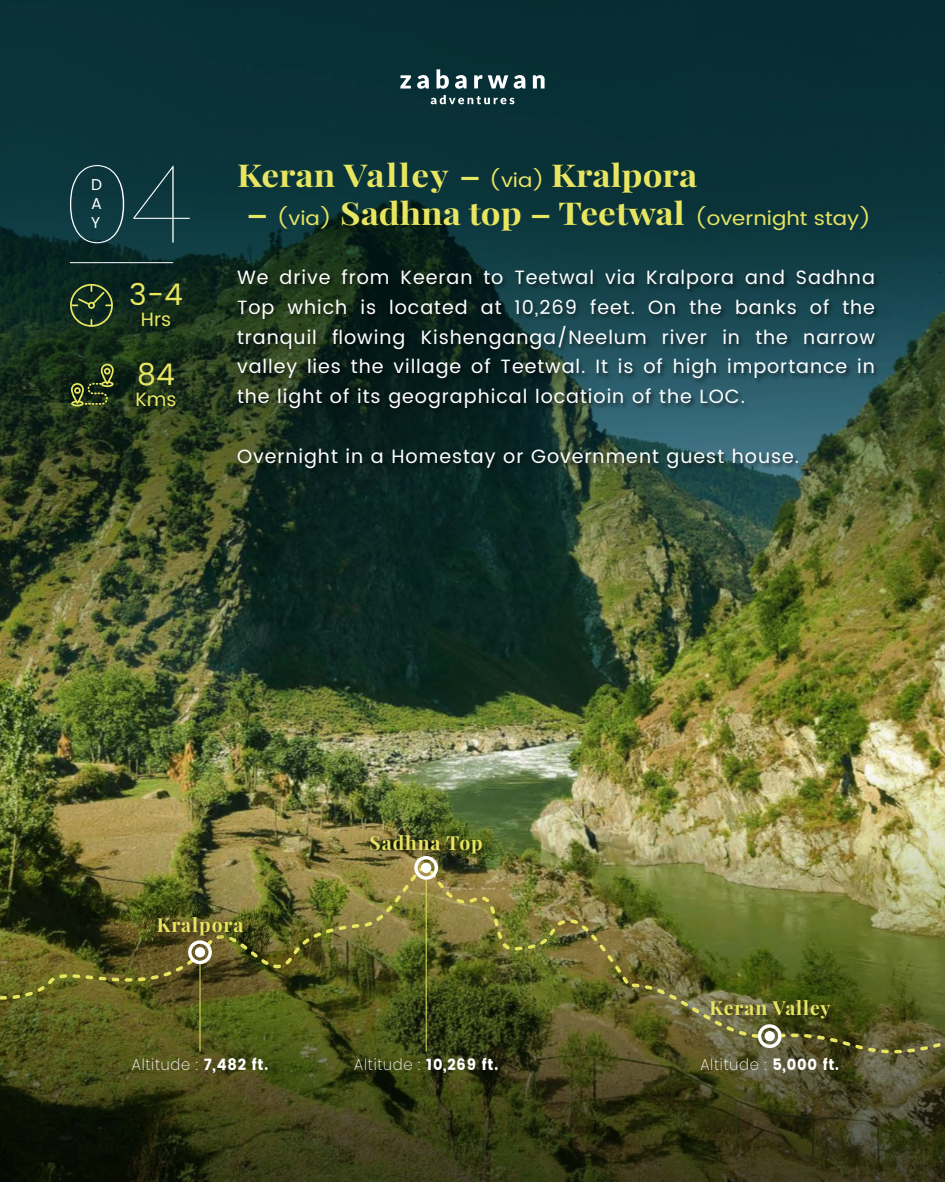
<style>
.page{position:relative;width:945px;height:1182px;background:#fff}
.page>*{position:absolute;margin:0;border:0;box-sizing:border-box;transform-origin:0 0}
.t1{font:100 109.38px "Lato";color:#fff}
.t2{font:700 31.5px "Playfair Display";color:#e8e660;scale:1.12 1}
.t3{font:29.75px "Poppins";color:#e8e660}
.t4{font:19.25px/29.8px "Poppins";letter-spacing:.05em;color:#fff;text-align:justify}
.t5{font:19.25px "Poppins";color:#e8e660;scale:1.12 1}
.t6{font:700 19.25px "Playfair Display";letter-spacing:.05em;color:#e8e660}
.t7{font:19.25px "Poppins";color:#e8e660}
.t8{font:200 15.75px "Poppins";letter-spacing:.05em;color:#fff;scale:.93 1}
.t9{font:15.75px/18.9px "Poppins";color:#fff;text-align:justify}
.s1{font-family:"Poppins";font-weight:400;font-size:19.25px}
.s2{font-family:"Playfair Display";font-weight:700;font-size:31.5px}
.s3{font-weight:400}
</style>
<div class="page">
<img style="left:0;top:0;width:945px;height:1181px">
<img style="left:336px;top:823px;width:182px;height:36px">
<img style="left:233px;top:265px;width:657px;height:455px">
<svg style="left:70px;top:284px;width:43px;height:43px;background:#344b2a"></svg>
<svg style="left:71px;top:363px;width:43px;height:43px;background:#3b4a23"></svg>
<hr style="left:70px;top:262px;width:103px;height:1px;background:#fff">
<svg style="left:533px;top:75px;width:12px;height:13px"></svg>
<svg style="left:437px;top:69px;width:12px;height:20px"></svg>
<svg style="left:514px;top:75px;width:11px;height:14px"></svg>
<svg style="left:417px;top:75px;width:12px;height:14px"></svg>
<svg style="left:455px;top:75px;width:12px;height:14px"></svg>
<svg style="left:400px;top:75px;width:11px;height:13px"></svg>
<svg style="left:474px;top:75px;width:34px;height:13px"></svg>
<svg style="left:431px;top:95px;width:84px;height:9px"></svg>
<img style="left:0;top:859px;width:945px;height:211px">
<svg style="left:414px;top:855px;width:24px;height:24px"></svg>
<div style="left:421px;top:862px;width:10px;height:10px;background:#fff;border-radius:50%"></div>
<img style="left:111px;top:906px;width:180px;height:43px">
<hr style="left:200px;top:962px;width:1px;height:89px;background:#e8e660">
<svg style="left:188px;top:940px;width:24px;height:24px"></svg>
<div style="left:195px;top:946px;width:10px;height:11px;background:#fff;border-radius:50%"></div>
<svg style="left:758px;top:1024px;width:24px;height:23px"></svg>
<div style="left:765px;top:1030px;width:10px;height:11px;background:#fff;border-radius:50%"></div>
<h1 class="t1" style="left:65px;top:146px;width:128px">04</h1>
<p class="t9" style="left:91px;top:175px;width:12px">D A Y</p>
<h3 class="t3" style="left:129px;top:273px;width:55px">3-4</h3>
<p class="t7" style="left:141px;top:305px;width:32px">Hrs</p>
<h3 class="t3" style="left:137px;top:353px;width:39px">84</h3>
<p class="t7" style="left:135px;top:385px;width:43px">Kms</p>
<h2 class="t2" style="left:237px;top:155px;width:412px">Keran Valley – <span class="s1">(via)</span> Kralpora</h2>
<p class="t5" style="left:247px;top:204px;width:559px"><span class="s2">–</span> (via) <span class="s2">Sadhna top – Teetwal</span> (overnight stay)</p>
<p class="t4" style="left:237px;top:263px;width:640px">We drive from Keeran to Teetwal via Kralpora and Sadhna Top which is located at 10,269 feet. On the banks of the tranquil flowing Kishenganga/Neelum river in the narrow valley lies the village of Teetwal. It is of high importance in the light of its geographical locatioin of the LOC.</p>
<p class="t4" style="left:237px;top:441px;width:564px">Overnight in a Homestay or Government guest house.</p>
<p class="t6" style="left:370px;top:830px;width:115px">Sadhna Top</p>
<p class="t6" style="left:157px;top:912px;width:88px">Kralpora</p>
<p class="t8" style="left:132px;top:1055px;width:148px">Altitude : <span class="s3">7,482 ft.</span></p>
<p class="t8" style="left:354px;top:1055px;width:156px">Altitude : <span class="s3">10,269 ft.</span></p>
<p class="t6" style="left:710px;top:995px;width:122px">Keran Valley</p>
<p class="t8" style="left:700px;top:1055px;width:150px">Altitude : <span class="s3">5,000 ft.</span></p>
</div>
